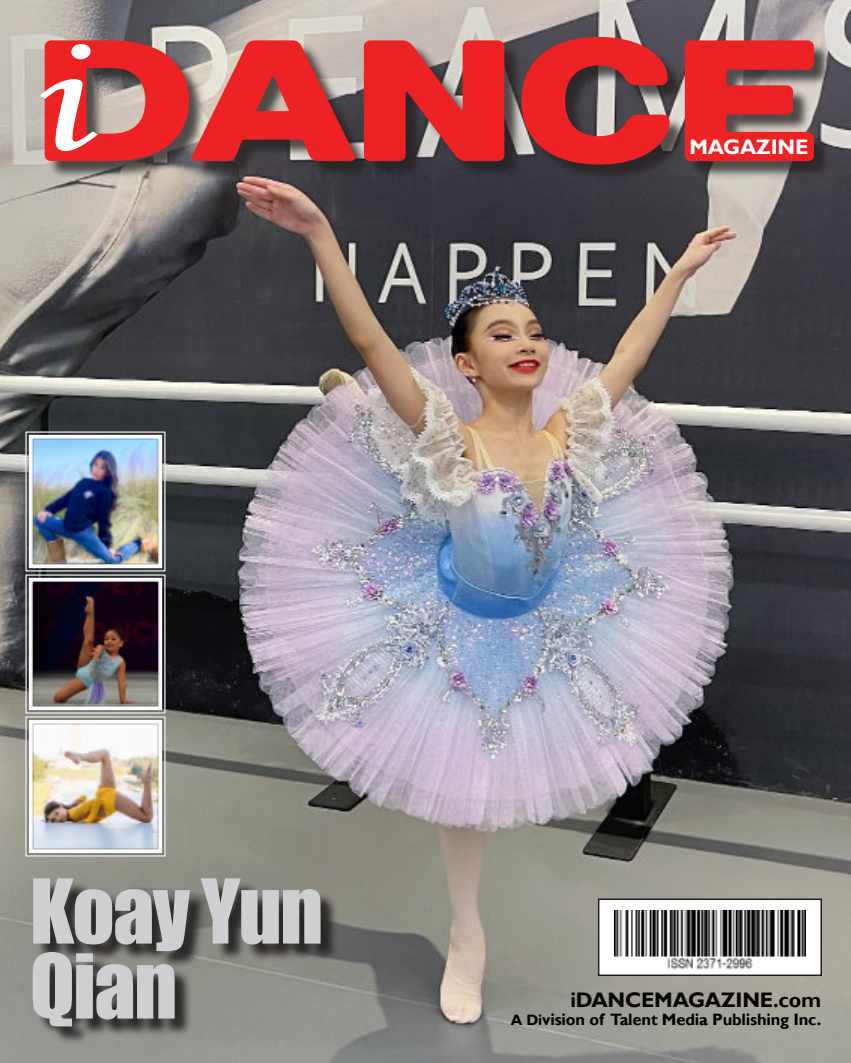
<style>
.page{position:relative;width:851px;height:1063px;background:#fff}
.page>*{position:absolute;margin:0;border:0;box-sizing:border-box;transform-origin:0 0}
.t1{font:900 172.5px "Days Sans";letter-spacing:-.03em;color:#ed2224;scale:1.1 1}
.t2{font:italic 168.75px "Monotype Corsiva";color:#fff;scale:1.4 1}
.t3{font:82.5px/75px "Impact";letter-spacing:-.02em;color:#cdcfd0}
.t4{font:700 21px "Gill Sans";letter-spacing:-.01em;color:#030101}
.t5{font:700 21px "Gill Sans";letter-spacing:-.01em;color:#fff}
.t6{font:700 16.5px "Gill Sans";letter-spacing:-.01em;color:#030101}
.s1{font-size:15px}
</style>
<div class="page">
<img style="left:0;top:0;width:850px;height:1063px">
<img style="left:34px;top:881px;width:304px;height:163px">
<img style="left:25px;top:431px;width:141px;height:426px">
<img style="left:30px;top:578px;width:131px;height:132px">
<div style="left:598px;top:899px;width:223px;height:76px;background:#fff"></div>
<img style="left:614px;top:910px;width:191px;height:60px">
<div style="left:598px;top:899px;width:223px;height:77px;border:2px solid #231f20"></div>
<img style="left:30px;top:436px;width:131px;height:131px">
<img style="left:46px;top:40px;width:785px;height:143px">
<h1 class="t1" style="left:30px;top:-3px;width:719px">DANCE</h1>
<h2 class="t2" style="left:30px;top:33px;width:42px">i</h2>
<p class="t5" style="left:689px;top:140px;width:120px">MAGAZINE</p>
<h3 class="t3" style="left:30px;top:878px;width:295px">Koay Yun<br>Qian</h3>
<p class="t4" style="left:570px;top:992px;width:252px">iDANCEMAGAZINE.com</p>
<p class="t6" style="left:510px;top:1013px;width:312px"><span class="s1">A Di</span>vision of Talent Media Publishing Inc.</p>
</div>
